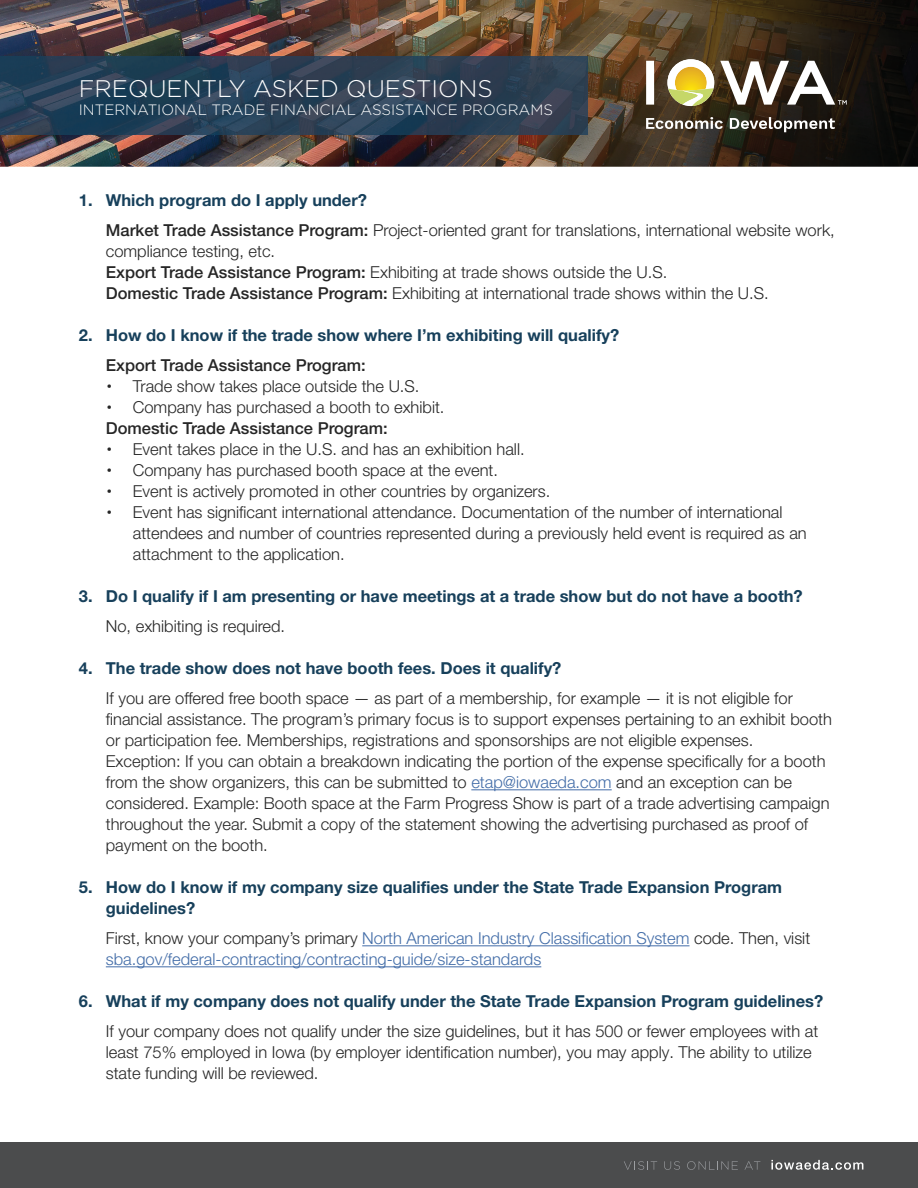
<style>
.page{position:relative;width:918px;height:1188px;background:#fff}
.page>*{position:absolute;margin:0;border:0;box-sizing:border-box;transform-origin:0 0}
.t1{font:300 24px "Gotham";color:#fff}
.t2{font:300 16.5px/21px "Helvetica Neue LT Pro";color:#262626}
.Question{font:700 16.5px/21px "Helvetica Neue LT Pro";color:#17405b}
.t3{font:300 16.5px/21px "Helvetica Neue LT Pro";color:#436da8}
.t4{font:500 16.5px "Helvetica Neue LT Pro";color:#262626}
.t5{font:300 15px "Gotham";color:#fff}
.s1{font-weight:500}
.s2{font-family:"Gotham";font-weight:100}
.s3{color:#436da8}
.s4{color:#262626}
</style>
<div class="page">
<div style="left:0;top:1142px;width:918px;height:46px;background:#4b4c4d"></div>
<svg style="left:624px;top:1161px;width:33px;height:9px"></svg>
<svg style="left:664px;top:1161px;width:16px;height:9px"></svg>
<svg style="left:687px;top:1161px;width:51px;height:9px"></svg>
<svg style="left:745px;top:1161px;width:15px;height:9px"></svg>
<svg style="left:771px;top:1160px;width:92px;height:10px"></svg>
<img style="left:0;top:0;width:918px;height:167px">
<img style="left:0;top:56px;width:587px;height:79px">
<svg style="left:667px;top:59px;width:47px;height:47px"></svg>
<svg style="left:646px;top:61px;width:8px;height:44px"></svg>
<svg style="left:720px;top:61px;width:127px;height:44px"></svg>
<svg style="left:646px;top:117px;width:77px;height:12px"></svg>
<svg style="left:730px;top:117px;width:105px;height:15px"></svg>
<hr style="left:471px;top:789px;width:141px;height:1px;background:#436da8">
<hr style="left:362px;top:945px;width:328px;height:1px;background:#436da8">
<hr style="left:106px;top:966px;width:435px;height:1px;background:#436da8">
<h1 class="t1" style="left:79px;top:73px;width:415px">FREQUENTLY ASKED QUESTIONS</h1>
<h1 class="t5" style="left:79px;top:100px;width:476px">INTERNATIONAL TRADE FINANCIAL ASSISTANCE PROGRAMS</h1>
<h2 class="Question" style="left:79px;top:189px;width:290px">1. Which program do I apply under?</h2>
<p class="t2" style="left:106px;top:219px;width:731px"><span class="s1">Market Trade Assistance Program:</span> Project-oriented grant for translations, international website work, compliance testing, etc.</p>
<p class="t2" style="left:106px;top:261px;width:563px"><span class="s1">Export Trade Assistance Program:</span> Exhibiting at trade shows outside the U.S.</p>
<p class="t2" style="left:106px;top:282px;width:664px"><span class="s1">Domestic Trade Assistance Program:</span> Exhibiting at international trade shows within the U.S.</p>
<h2 class="Question" style="left:79px;top:324px;width:542px">2. How do I know if the trade show where I’m exhibiting will qualify?</h2>
<p class="t4" style="left:106px;top:355px;width:261px">Export Trade Assistance Program:</p>
<p class="t2" style="left:106px;top:375px;width:315px"><span class="s2">•</span> Trade show takes place outside the U.S.</p>
<p class="t2" style="left:106px;top:396px;width:340px"><span class="s2">•</span> Company has purchased a booth to exhibit.</p>
<p class="t4" style="left:106px;top:418px;width:283px">Domestic Trade Assistance Program:</p>
<p class="t2" style="left:106px;top:438px;width:420px"><span class="s2">•</span> Event takes place in the U.S. and has an exhibition hall.</p>
<p class="t2" style="left:106px;top:459px;width:394px"><span class="s2">•</span> Company has purchased booth space at the event.</p>
<p class="t2" style="left:106px;top:480px;width:446px"><span class="s2">•</span> Event is actively promoted in other countries by organizers.</p>
<p class="t2" style="left:133px;top:501px;width:675px;text-indent:-27px"><span class="s2">•</span> Event has significant international attendance. Documentation of the number of international attendees and number of countries represented during a previously held event is required as an attachment to the application.</p>
<h2 class="Question" style="left:79px;top:585px;width:725px">3. Do I qualify if I am presenting or have meetings at a trade show but do not have a booth?</h2>
<p class="t2" style="left:106px;top:615px;width:181px">No, exhibiting is required.</p>
<h2 class="Question" style="left:79px;top:657px;width:484px">4. The trade show does not have booth fees. Does it qualify?</h2>
<p class="t2" style="left:106px;top:687px;width:728px">If you are offered free booth space — as part of a membership, for example — it is not eligible for financial assistance. The program’s primary focus is to support expenses pertaining to an exhibit booth or participation fee. Memberships, registrations and sponsorships are not eligible expenses.</p>
<p class="t2" style="left:106px;top:750px;width:725px">Exception: If you can obtain a breakdown indicating the portion of the expense specifically for a booth from the show organizers, this can be submitted to <span class="s3">etap@iowaeda.com</span> and an exception can be considered. Example: Booth space at the Farm Progress Show is part of a trade advertising campaign throughout the year. Submit a copy of the statement showing the advertising purchased as proof of payment on the booth.</p>
<h2 class="Question" style="left:106px;top:876px;width:678px;text-indent:-27px">5. How do I know if my company size qualifies under the State Trade Expansion Program guidelines?</h2>
<p class="t3" style="left:106px;top:927px;width:706px"><span class="s4">First, know your company’s primary</span> North American Industry Classification System <span class="s4">code. Then, visit </span>sba.gov/federal-contracting/contracting-guide/size-standards</p>
<h2 class="Question" style="left:79px;top:990px;width:746px">6. What if my company does not qualify under the State Trade Expansion Program guidelines?</h2>
<p class="t2" style="left:106px;top:1020px;width:714px">If your company does not qualify under the size guidelines, but it has 500 or fewer employees with at least 75% employed in Iowa (by employer identification number), you may apply. The ability to utilize state funding will be reviewed.</p>
</div>
